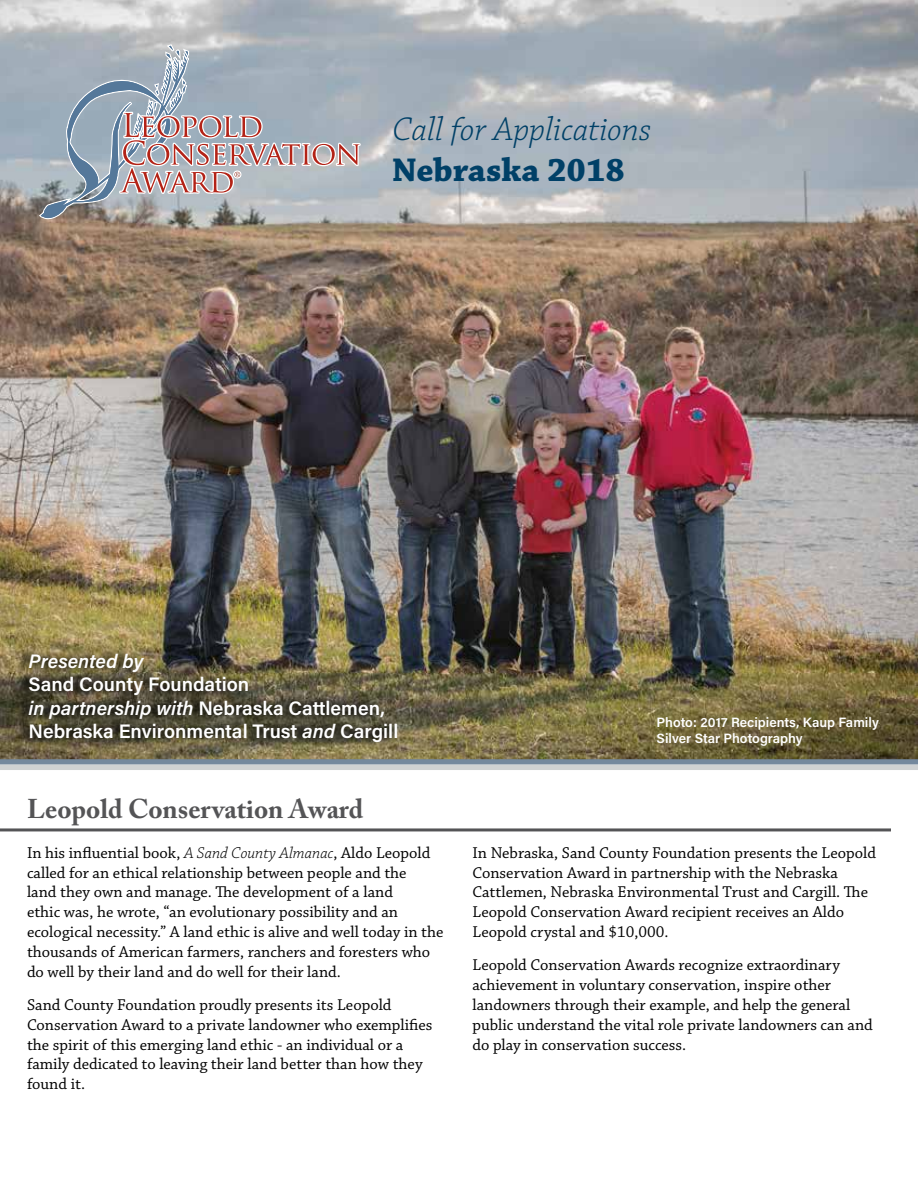
<style>
.page{position:relative;width:918px;height:1188px;background:#fff}
.page>*{position:absolute;margin:0;border:0;box-sizing:border-box;transform-origin:0 0}
.t1{font:italic 300 34.5px "Chaparral Pro";color:#004067}
.t2{font:700 34.5px "Chaparral Pro";color:#004067}
.t3{font:700 27px "Adobe Caslon Pro";color:#545456}
.t4{font:600 19.5px/23.4px "Acumin Pro";color:#fff}
.t5{font:italic 600 19.5px "Acumin Pro";color:#fff}
.t6{font:16.5px/19.8px "Chaparral Pro";color:#000}
.t7{font:600 13.5px/16.2px "Acumin Pro";color:#fff}
.s1{font-style:italic}
.s2{font-weight:300;font-style:italic}
</style>
<div class="page">
<img style="left:0;top:0;width:918px;height:759px">
<svg style="left:39px;top:41px;width:322px;height:178px;background:#aaaeb6"></svg>
<svg style="left:0;top:759px;width:918px;height:11px;background:#a3adb6"></svg>
<hr style="left:0;top:828px;width:891px;height:3px;background:#545456">
<div style="left:15px;top:646px;width:383px;height:103px;background:#000;opacity:.75"></div>
<h1 class="t1" style="left:392px;top:110px;width:261px">Call for Applications</h1>
<h1 class="t2" style="left:392px;top:150px;width:234px">Nebraska 2018</h1>
<p class="t5" style="left:29px;top:647px;width:116px">Presented by</p>
<p class="t4" style="left:29px;top:672px;width:371px">Sand County Foundation<br><span class="s1">in partnership with</span> Nebraska Cattlemen,<br>Nebraska Environmental Trust <span class="s1">and</span> Cargill</p>
<h2 class="t3" style="left:27px;top:793px;width:338px">Leopold Conservation Award</h2>
<p class="t6" style="left:27px;top:843px;width:418px">In his influential book, <span class="s2">A Sand County Almanac</span>, Aldo Leopold called for an ethical relationship between people and the<br>land they own and manage. The development of a land<br>ethic was, he wrote, “an evolutionary possibility and an ecological necessity.” A land ethic is alive and well today in the thousands of American farmers, ranchers and foresters who do well by their land and do well for their land.</p>
<p class="t6" style="left:27px;top:995px;width:407px">Sand County Foundation proudly presents its Leopold Conservation Award to a private landowner who exemplifies the spirit of this emerging land ethic - an individual or a family dedicated to leaving their land better than how they found it.</p>
<p class="t7" style="left:657px;top:714px;width:224px">Photo: 2017 Recipients, Kaup Family<br>Silver Star Photography</p>
<p class="t6" style="left:472px;top:843px;width:405px">In Nebraska, Sand County Foundation presents the Leopold Conservation Award in partnership with the Nebraska Cattlemen, Nebraska Environmental Trust and Cargill. The Leopold Conservation Award recipient receives an Aldo Leopold crystal and $10,000.</p>
<p class="t6" style="left:472px;top:956px;width:402px">Leopold Conservation Awards recognize extraordinary achievement in voluntary conservation, inspire other landowners through their example, and help the general public understand the vital role private landowners can and do play in conservation success.</p>
</div>
